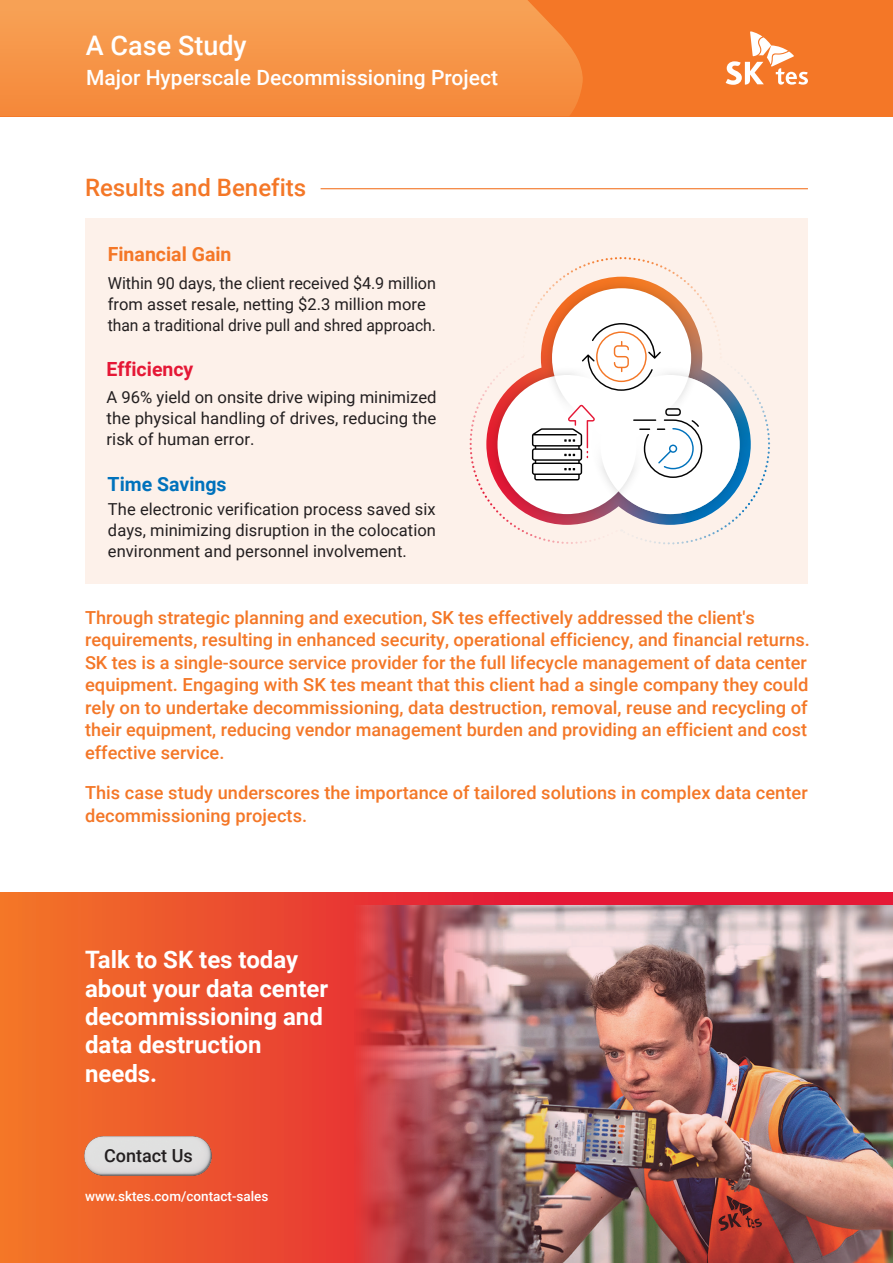
<style>
.page{position:relative;width:893px;height:1263px;background:#fff}
.page>*{position:absolute;margin:0;border:0;box-sizing:border-box;transform-origin:0 0}
.t1{font:500 27px "Roboto";color:#fff}
.t2{font:700 24px/28.5px "Roboto";color:#fff}
.t3{font:500 24px "Roboto";color:#f47727}
.t4{font:500 21px "Roboto";color:#fff}
.t5{font:700 19.5px "Roboto";color:#f47727}
.t6{font:700 19.5px "Roboto";color:#0072bc}
.t7{font:700 19.5px "Roboto";color:#e51836}
.t8{font:500 18px/22.5px "Roboto";color:#f47727}
.t9{font:500 18px "Roboto";color:#231f20}
.t10{font:16.5px/21px "Roboto";color:#231f20;text-align:justify}
.t11{font:500 13.5px "Roboto";color:#fff}
</style>
<div class="page">
<div style="left:85px;top:218px;width:723px;height:365px;background:#fdf1ea"></div>
<svg style="left:0;top:904px;width:257px;height:359px;background:#ee602b"></svg>
<div style="left:0;top:0;width:893px;height:116px;background:#f47727"></div>
<svg style="left:0;top:0;width:583px;height:116px;background:#f69446"></svg>
<svg style="left:726px;top:31px;width:82px;height:54px"></svg>
<hr style="left:321px;top:188px;width:487px;height:1px;background:#f47727">
<img style="left:257px;top:904px;width:636px;height:359px">
<svg style="left:0;top:893px;width:893px;height:11px;background:#e83332"></svg>
<img style="left:85px;top:1136px;width:127px;height:39px">
<svg style="left:469px;top:257px;width:302px;height:288px"></svg>
<h1 class="t1" style="left:86px;top:27px;width:162px">A Case Study</h1>
<p class="t4" style="left:86px;top:63px;width:413px">Major Hyperscale Decommissioning Project</p>
<h2 class="t3" style="left:85px;top:171px;width:223px">Results and Benefits</h2>
<p class="t5" style="left:108px;top:241px;width:125px">Financial Gain</p>
<p class="t10" style="left:108px;top:272px;width:330px;text-align:left">Within 90 days, the client received $4.9 million from asset resale, netting $2.3 million more than a traditional drive pull and shred approach.</p>
<p class="t7" style="left:107px;top:355px;width:88px">Efficiency</p>
<p class="t10" style="left:107px;top:386px;width:332px">A 96% yield on onsite drive wiping minimized the physical handling of drives, reducing the risk of human error.</p>
<p class="t6" style="left:108px;top:470px;width:121px">Time Savings</p>
<p class="t10" style="left:108px;top:498px;width:330px">The electronic verification process saved six days, minimizing disruption in the colocation environment and personnel involvement.</p>
<p class="t8" style="left:85px;top:605px;width:726px">Through strategic planning and execution, SK tes effectively addressed the client's requirements, resulting in enhanced security, operational efficiency, and financial returns.<br>SK tes is a single-source service provider for the full lifecycle management of data center equipment. Engaging with SK tes meant that this client had a single company they could rely on to undertake decommissioning, data destruction, removal, reuse and recycling of their equipment, reducing vendor management burden and providing an efficient and cost effective service.</p>
<p class="t8" style="left:85px;top:781px;width:724px">This case study underscores the importance of tailored solutions in complex data center decommissioning projects.</p>
<h2 class="t2" style="left:85px;top:944px;width:245px">Talk to SK tes today about your data center decommissioning and data destruction needs.</h2>
<p class="t9" style="left:104px;top:1143px;width:90px">Contact Us</p>
<p class="t11" style="left:85px;top:1187px;width:185px">www.sktes.com/contact-sales</p>
</div>
